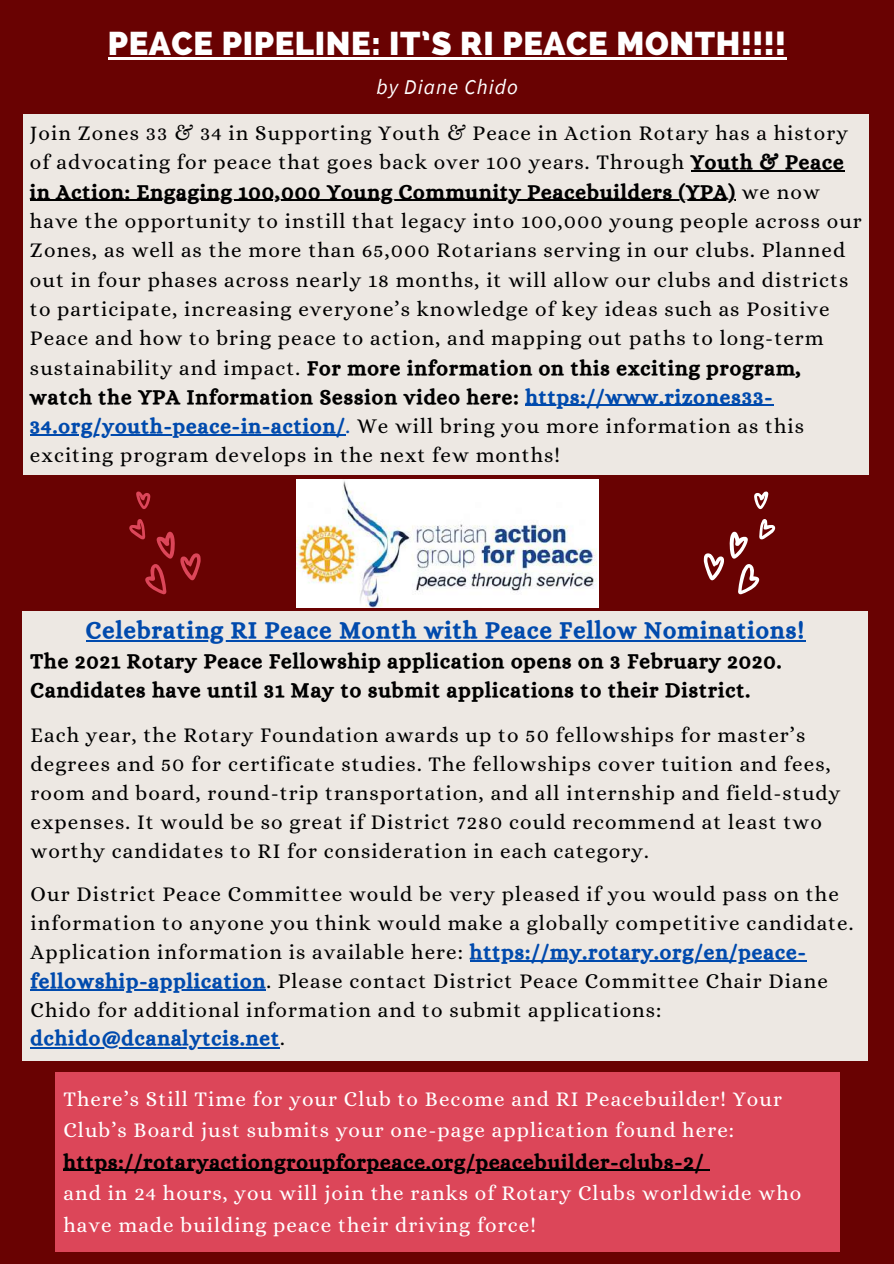
<style>
.page{position:relative;width:894px;height:1264px;background:#fff}
.page>*{position:absolute;margin:0;border:0;box-sizing:border-box;transform-origin:0 0}
.t1{font:800 32.7px "Raleway";letter-spacing:.02em;color:#fff}
.t2{font:24px "CA Generated";letter-spacing:.05em;color:#004aad}
.t3{font:21px/29px "Alice";letter-spacing:.05em;color:#000}
.t4{font:21px/29.2px "CA Generated";letter-spacing:.05em;color:#000}
.t5{font:21px/31.5px "Alice";letter-spacing:.05em;color:#fff}
.t6{font:21px "CA Generated";letter-spacing:.05em;color:#004aad}
.t7{font:italic 21px "Source Sans Pro";letter-spacing:.05em;color:#fff}
.s1{font-family:"CA Generated"}
.s2{font-family:"Alice"}
.s3{color:#004aad}
.s4{font-family:"CA Generated";color:#004aad}
.s5{font-family:"Alice";color:#000}
</style>
<div class="page">
<div style="left:0;top:0;width:893px;height:1263px;background:#690202"></div>
<div style="left:56px;top:1072px;width:782px;height:179px;background:#dc4659"></div>
<hr style="left:63px;top:1169px;width:641px;height:1px;background:#000">
<div style="left:23px;top:611px;width:844px;height:449px;background:#ede8e3"></div>
<div style="left:24px;top:114px;width:844px;height:360px;background:#ede8e3"></div>
<hr style="left:690px;top:171px;width:154px;height:1px;background:#000">
<hr style="left:30px;top:200px;width:705px;height:1px;background:#000">
<hr style="left:525px;top:405px;width:248px;height:1px;background:#004aad">
<hr style="left:30px;top:434px;width:315px;height:1px;background:#004aad">
<img style="left:296px;top:479px;width:302px;height:128px">
<hr style="left:86px;top:639px;width:719px;height:2px;background:#004aad">
<hr style="left:470px;top:960px;width:336px;height:2px;background:#004aad">
<hr style="left:31px;top:989px;width:235px;height:2px;background:#004aad">
<hr style="left:31px;top:1047px;width:249px;height:1px;background:#004aad">
<hr style="left:108px;top:57px;width:678px;height:2px;background:#fff">
<svg style="left:703px;top:491px;width:72px;height:104px"></svg>
<svg style="left:129px;top:491px;width:72px;height:104px"></svg>
<h1 class="t1" style="left:108px;top:24px;width:679px">PEACE PIPELINE: IT’S RI PEACE MONTH!!!!</h1>
<p class="t7" style="left:376px;top:73px;width:143px">by Diane Chido</p>
<p class="t3" style="left:30px;top:118px;width:819px">Join Zones 33 &amp; 34 in Supporting Youth &amp; Peace in Action Rotary has a history of advocating for peace that goes back over 100 years. Through <span class="s1">Youth &amp; Peace</span></p>
<p class="t4" style="left:30px;top:177px;width:791px">in Action: Engaging 100,000 Young Community Peacebuilders (YPA) <span class="s2">we now</span></p>
<p class="t3" style="left:30px;top:206px;width:833px">have the opportunity to instill that legacy into 100,000 young people across our Zones, as well as the more than 65,000 Rotarians serving in our clubs. Planned out in four phases across nearly 18 months, it will allow our clubs and districts to participate, increasing everyone’s knowledge of key ideas such as Positive Peace and how to bring peace to action, and mapping out paths to long-term</p>
<p class="t4" style="left:30px;top:353px;width:772px"><span class="s2">sustainability and impact.</span> For more information on this exciting program, watch the YPA Information Session video here: <span class="s3">https://www.rizones33-</span></p>
<p class="t3" style="left:30px;top:411px;width:775px"><span class="s4">34.org/youth-peace-in-action/</span><span class="s3">.</span> We will bring you more information as this exciting program develops in the next few months!</p>
<p class="t2" style="left:86px;top:616px;width:719px">Celebrating RI Peace Month with Peace Fellow Nominations!</p>
<p class="t4" style="left:31px;top:646px;width:752px">The 2021 Rotary Peace Fellowship application opens on 3 February 2020.<br>Candidates have until 31 May to submit applications to their District.</p>
<p class="t3" style="left:31px;top:720px;width:811px">Each year, the Rotary Foundation awards up to 50 fellowships for master’s degrees and 50 for certificate studies. The fellowships cover tuition and fees, room and board, round-trip transportation, and all internship and field-study expenses. It would be so great if District 7280 could recommend at least two worthy candidates to RI for consideration in each category.</p>
<p class="t3" style="left:31px;top:879px;width:824px">Our District Peace Committee would be very pleased if you would pass on the information to anyone you think would make a globally competitive candidate.<br>Application information is available here: <span class="s4">https://my.rotary.org/en/peace&shy;fellowship-application</span>. Please contact District Peace Committee Chair Diane Chido for additional information and to submit applications:</p>
<p class="t6" style="left:31px;top:1026px;width:255px">dchido@dcanalytcis.net<span class="s5">.</span></p>
<p class="t5" style="left:63px;top:1082px;width:719px">There’s Still Time for your Club to Become and RI Peacebuilder! Your<br>Club’s Board just submits your one-page application found here:</p>
<p class="t4" style="left:63px;top:1146px;width:641px">https://rotaryactiongroupforpeace.org/peacebuilder-clubs-2/</p>
<p class="t5" style="left:63px;top:1177px;width:739px">and in 24 hours, you will join the ranks of Rotary Clubs worldwide who have made building peace their driving force!</p>
</div>
